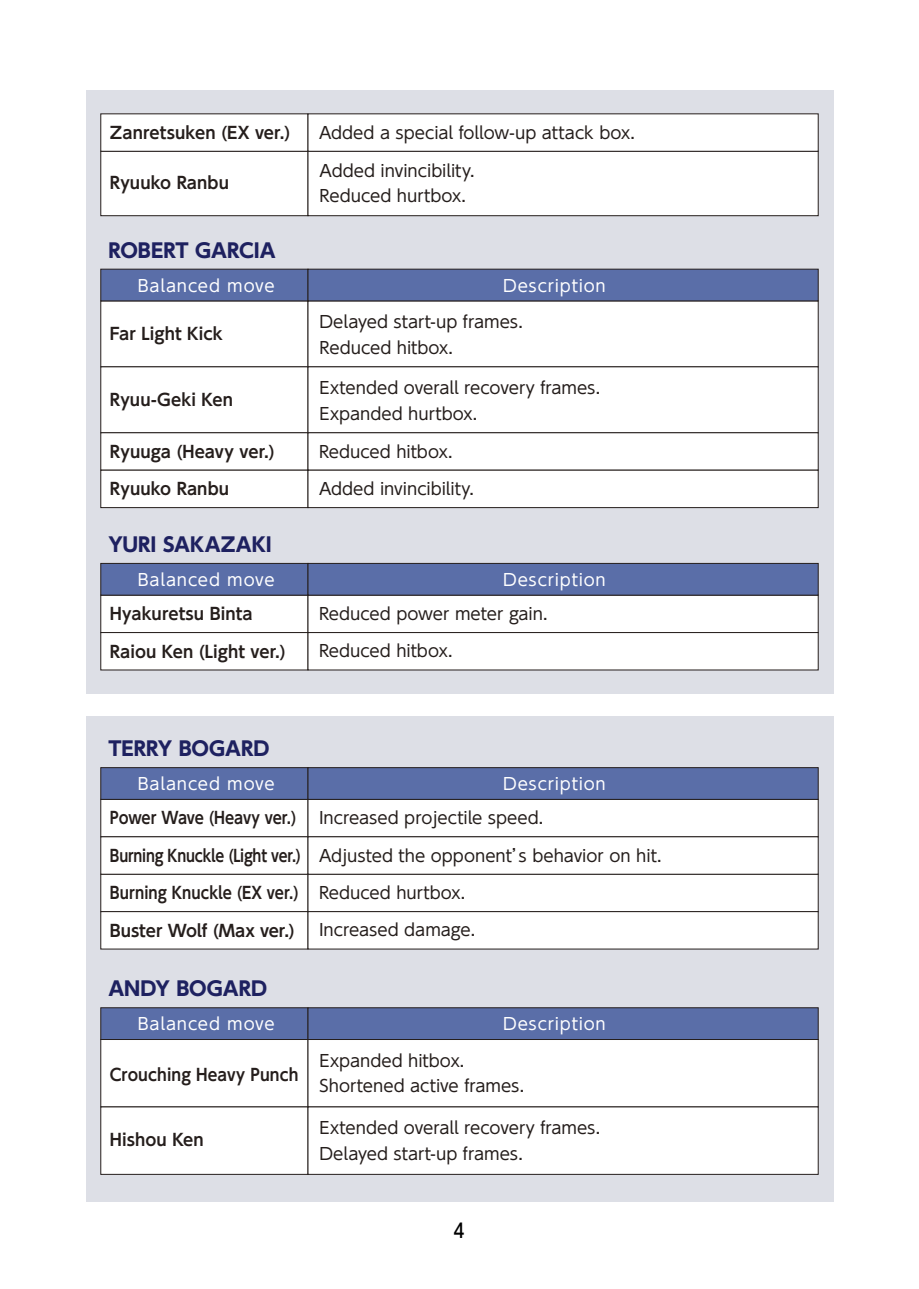
<style>
.page{position:relative;width:919px;height:1289px;background:#fff}
.page>*{position:absolute;margin:0;border:0;box-sizing:border-box;transform-origin:0 0}
.t1{font:700 19.5px "UD Shin Go Pro";color:#1e2160}
.t2{font:500 19.5px "UD Shin Go Pro";color:#000;scale:.86 1}
.t3{font:16.5px/25.5px "UD Shin Go Pro";color:#251e1c}
.t4{font:700 16.5px "UD Shin Go Pro De";letter-spacing:.005em;color:#251e1c}
.t5{font:16.5px "UD Shin Go Pro";letter-spacing:.05em;color:#fff}
.t6{font:700 16.5px "UD Shin Go Pro De";letter-spacing:.005em;color:#251e1c;scale:.9 1}
.t7{font:700 16.5px "UD Shin Go Pro De";letter-spacing:-.015em;color:#251e1c;scale:.9 1}
.t8{font:700 16.5px "UD Shin Go Pro De";letter-spacing:.005em;color:#251e1c;scale:.95 1}
.s1{font-family:"UD Shin Go Pro De";font-weight:700}
.s2{font-family:"UD Shin Go Pro";font-weight:400}
</style>
<div class="page">
<div style="left:86px;top:90px;width:747px;height:603px;background:#dddfe6"></div>
<div style="left:100px;top:151px;width:208px;height:65px;background:#fff;border:1px solid #251e1c"></div>
<div style="left:307px;top:151px;width:511px;height:65px;background:#fff;border:1px solid #251e1c"></div>
<div style="left:100px;top:300px;width:208px;height:67px;background:#fff"></div>
<div style="left:307px;top:300px;width:511px;height:67px;background:#fff"></div>
<div style="left:100px;top:366px;width:208px;height:67px;background:#fff;border:1px solid #251e1c"></div>
<div style="left:307px;top:366px;width:511px;height:67px;background:#fff;border:1px solid #251e1c"></div>
<div style="left:100px;top:113px;width:208px;height:39px;background:#fff;border:1px solid #251e1c"></div>
<div style="left:307px;top:113px;width:511px;height:39px;background:#fff;border:1px solid #251e1c"></div>
<div style="left:100px;top:432px;width:208px;height:38px;background:#fff;border:1px solid #251e1c"></div>
<div style="left:307px;top:432px;width:511px;height:38px;background:#fff;border:1px solid #251e1c"></div>
<div style="left:100px;top:470px;width:208px;height:38px;background:#fff;border:1px solid #251e1c"></div>
<div style="left:307px;top:470px;width:511px;height:38px;background:#fff;border:1px solid #251e1c"></div>
<div style="left:100px;top:594px;width:208px;height:39px;background:#fff;border:1px solid #251e1c"></div>
<div style="left:307px;top:594px;width:511px;height:39px;background:#fff;border:1px solid #251e1c"></div>
<div style="left:100px;top:632px;width:208px;height:38px;background:#fff;border:1px solid #251e1c"></div>
<div style="left:307px;top:632px;width:511px;height:38px;background:#fff;border:1px solid #251e1c"></div>
<div style="left:86px;top:716px;width:747px;height:485px;background:#dddfe6"></div>
<div style="left:100px;top:873px;width:208px;height:39px;background:#fff;border:1px solid #251e1c"></div>
<div style="left:307px;top:873px;width:511px;height:39px;background:#fff;border:1px solid #251e1c"></div>
<div style="left:100px;top:911px;width:208px;height:38px;background:#fff;border:1px solid #251e1c"></div>
<div style="left:307px;top:911px;width:511px;height:38px;background:#fff;border:1px solid #251e1c"></div>
<div style="left:100px;top:799px;width:208px;height:38px;background:#fff;border:1px solid #251e1c"></div>
<div style="left:307px;top:799px;width:511px;height:38px;background:#fff;border:1px solid #251e1c"></div>
<div style="left:100px;top:836px;width:208px;height:38px;background:#fff;border:1px solid #251e1c"></div>
<div style="left:307px;top:836px;width:511px;height:38px;background:#fff;border:1px solid #251e1c"></div>
<div style="left:100px;top:1039px;width:208px;height:68px;background:#fff;border:1px solid #251e1c"></div>
<div style="left:307px;top:1039px;width:511px;height:68px;background:#fff;border:1px solid #251e1c"></div>
<div style="left:100px;top:1106px;width:208px;height:68px;background:#fff;border:1px solid #251e1c"></div>
<div style="left:307px;top:1106px;width:511px;height:68px;background:#fff;border:1px solid #251e1c"></div>
<div style="left:100px;top:269px;width:208px;height:32px;background:#5a6ea8;border:1px solid #251e1c"></div>
<div style="left:307px;top:269px;width:511px;height:32px;background:#5a6ea8;border:1px solid #251e1c"></div>
<div style="left:100px;top:563px;width:208px;height:32px;background:#5a6ea8;border:1px solid #251e1c"></div>
<div style="left:307px;top:563px;width:511px;height:32px;background:#5a6ea8;border:1px solid #251e1c"></div>
<div style="left:100px;top:767px;width:208px;height:32px;background:#5a6ea8;border:1px solid #251e1c"></div>
<div style="left:307px;top:767px;width:511px;height:32px;background:#5a6ea8;border:1px solid #251e1c"></div>
<div style="left:100px;top:1007px;width:208px;height:32px;background:#5a6ea8;border:1px solid #251e1c"></div>
<div style="left:307px;top:1007px;width:511px;height:32px;background:#5a6ea8;border:1px solid #251e1c"></div>
<p class="t4" style="left:110px;top:119px;width:182px">Zanretsuken (EX ver.)</p>
<p class="t3" style="left:319px;top:119px;width:317px">Added a special follow-up attack box.</p>
<p class="t4" style="left:110px;top:169px;width:121px">Ryuuko Ranbu</p>
<p class="t1" style="left:108px;top:234px;width:169px">ROBERT GARCIA</p>
<p class="t3" style="left:319px;top:157px;width:156px">Added invincibility.<br>Reduced hurtbox.</p>
<p class="t5" style="left:138px;top:272px;width:138px">Balanced move</p>
<p class="t5" style="left:503px;top:272px;width:104px">Description</p>
<p class="t4" style="left:110px;top:320px;width:114px">Far Light Kick</p>
<p class="t4" style="left:110px;top:386px;width:125px">Ryuu-Geki Ken</p>
<p class="t3" style="left:319px;top:309px;width:205px">Delayed start-up frames.<br>Reduced hitbox.</p>
<p class="t3" style="left:319px;top:374px;width:282px">Extended overall recovery frames.<br>Expanded hurtbox.</p>
<p class="t4" style="left:110px;top:438px;width:166px">Ryuuga (Heavy ver.)</p>
<p class="t3" style="left:319px;top:438px;width:135px">Reduced hitbox.</p>
<p class="t4" style="left:110px;top:475px;width:121px">Ryuuko Ranbu</p>
<p class="t3" style="left:319px;top:475px;width:156px">Added invincibility.</p>
<p class="t1" style="left:108px;top:528px;width:165px">YURI SAKAZAKI</p>
<p class="t5" style="left:138px;top:566px;width:138px">Balanced move</p>
<p class="t5" style="left:503px;top:566px;width:104px">Description</p>
<p class="t4" style="left:110px;top:600px;width:144px">Hyakuretsu Binta</p>
<p class="t3" style="left:319px;top:600px;width:230px">Reduced power meter gain.</p>
<p class="t4" style="left:110px;top:637px;width:177px">Raiou Ken (Light ver.)</p>
<p class="t3" style="left:319px;top:637px;width:135px">Reduced hitbox.</p>
<p class="t1" style="left:108px;top:733px;width:163px">TERRY BOGARD</p>
<p class="t5" style="left:138px;top:770px;width:138px">Balanced move</p>
<p class="t5" style="left:503px;top:770px;width:104px">Description</p>
<p class="t7" style="left:110px;top:804px;width:209px">Power Wave (Heavy ver.)</p>
<p class="t3" style="left:319px;top:804px;width:226px">Increased projectile speed.</p>
<p class="t3" style="left:110px;top:842px;width:553px"><span class="s1">Burning Knuckle (Light ver.)</span> Adjusted the opponent’s behavior on hit.</p>
<p class="t6" style="left:110px;top:879px;width:396px">Burning Knuckle (EX ver.) <span class="s2">Reduced hurtbox.</span></p>
<p class="t4" style="left:110px;top:916px;width:186px">Buster Wolf (Max ver.)</p>
<p class="t3" style="left:319px;top:916px;width:158px">Increased damage.</p>
<p class="t1" style="left:108px;top:973px;width:160px">ANDY BOGARD</p>
<p class="t5" style="left:138px;top:1010px;width:138px">Balanced move</p>
<p class="t5" style="left:503px;top:1010px;width:104px">Description</p>
<p class="t8" style="left:110px;top:1060px;width:200px">Crouching Heavy Punch</p>
<p class="t4" style="left:110px;top:1126px;width:95px">Hishou Ken</p>
<p class="t3" style="left:319px;top:1047px;width:206px">Expanded hitbox.<br>Shortened active frames.</p>
<p class="t3" style="left:319px;top:1114px;width:282px">Extended overall recovery frames.<br>Delayed start-up frames.</p>
<p class="t2" style="left:453px;top:1214px;width:14px">4</p>
</div>
